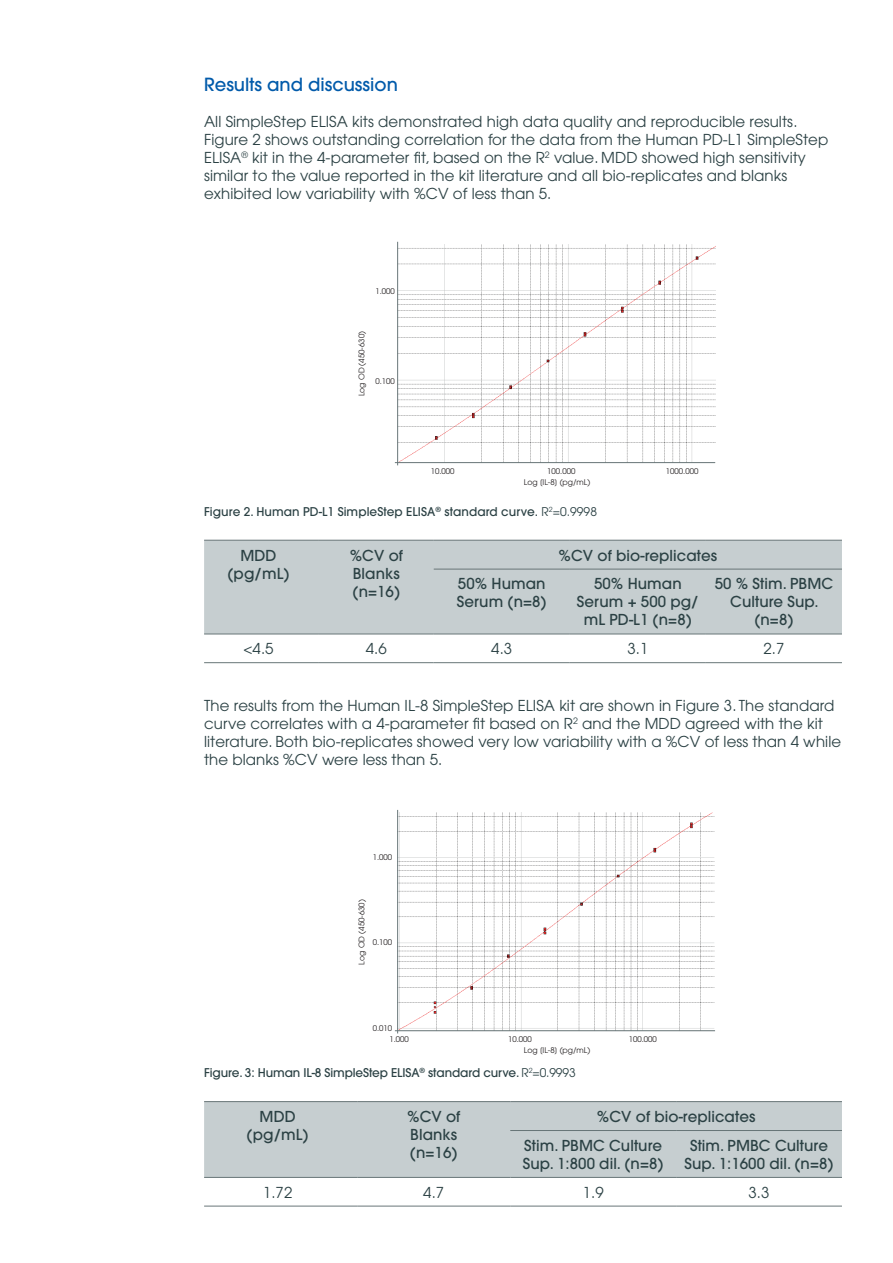
<style>
.page{position:relative;width:893px;height:1263px;background:#fff}
.page>*{position:absolute;margin:0;border:0;box-sizing:border-box;transform-origin:0 0}
.Heading02{font:500 18px "Avant Garde";color:#015aaa}
.Heading04{font:15px/18px "Avant Garde";letter-spacing:.005em;color:#2b4144}
.t1{font:500 15px/18px "Avant Garde";letter-spacing:.005em;color:#2b4144;text-align:center}
.t2{font:500 12px "Avant Garde";color:#2b4144}
.t3{font:7.8px "Avant Garde";color:#231f20}
.s1{font-weight:400}
</style>
<div class="page">
<img style="left:398px;top:245px;width:317px;height:217px">
<hr style="left:397px;top:242px;width:1px;height:223px;background:#697779">
<hr style="left:395px;top:462px;width:320px;height:1px;background:#697779">
<div style="left:204px;top:541px;width:638px;height:93px;background:#c6ced0"></div>
<hr style="left:204px;top:540px;width:115px;height:1px;background:#687678">
<hr style="left:319px;top:540px;width:115px;height:1px;background:#687678">
<hr style="left:434px;top:540px;width:136px;height:1px;background:#687678">
<hr style="left:570px;top:540px;width:136px;height:1px;background:#687678">
<hr style="left:706px;top:540px;width:136px;height:1px;background:#687678">
<hr style="left:434px;top:569px;width:136px;height:1px;background:#687678">
<hr style="left:570px;top:569px;width:136px;height:1px;background:#687678">
<hr style="left:706px;top:569px;width:136px;height:1px;background:#687678">
<hr style="left:204px;top:634px;width:115px;height:1px;background:#687678">
<hr style="left:319px;top:634px;width:115px;height:1px;background:#687678">
<hr style="left:434px;top:634px;width:136px;height:1px;background:#687678">
<hr style="left:570px;top:634px;width:136px;height:1px;background:#687678">
<hr style="left:706px;top:634px;width:136px;height:1px;background:#687678">
<hr style="left:204px;top:662px;width:115px;height:1px;background:#687678">
<hr style="left:319px;top:662px;width:115px;height:1px;background:#687678">
<hr style="left:434px;top:662px;width:136px;height:1px;background:#687678">
<hr style="left:570px;top:662px;width:136px;height:1px;background:#687678">
<hr style="left:706px;top:662px;width:136px;height:1px;background:#687678">
<img style="left:398px;top:813px;width:317px;height:217px">
<hr style="left:397px;top:810px;width:1px;height:223px;background:#697779">
<hr style="left:395px;top:1030px;width:320px;height:1px;background:#697779">
<div style="left:204px;top:1102px;width:638px;height:75px;background:#c6ced0"></div>
<svg style="left:204px;top:1205px;width:638px;height:1px"></svg>
<hr style="left:204px;top:1101px;width:153px;height:1px;background:#687678">
<hr style="left:357px;top:1101px;width:153px;height:1px;background:#687678">
<hr style="left:510px;top:1101px;width:166px;height:1px;background:#687678">
<hr style="left:676px;top:1101px;width:166px;height:1px;background:#687678">
<hr style="left:510px;top:1130px;width:166px;height:1px;background:#687678">
<hr style="left:676px;top:1130px;width:166px;height:1px;background:#687678">
<hr style="left:204px;top:1177px;width:153px;height:1px;background:#687678">
<hr style="left:357px;top:1177px;width:153px;height:1px;background:#687678">
<hr style="left:510px;top:1177px;width:166px;height:1px;background:#687678">
<hr style="left:676px;top:1177px;width:166px;height:1px;background:#687678">
<hr style="left:204px;top:1206px;width:153px;height:1px;background:#687678">
<hr style="left:357px;top:1206px;width:153px;height:1px;background:#687678">
<hr style="left:510px;top:1206px;width:166px;height:1px;background:#687678">
<hr style="left:676px;top:1206px;width:166px;height:1px;background:#687678">
<p class="Heading02" style="left:204px;top:73px;width:195px">Results and discussion</p>
<p class="Heading04" style="left:204px;top:112px;width:626px">All SimpleStep ELISA kits demonstrated high data quality and reproducible results.<br>Figure 2 shows outstanding correlation for the data from the Human PD-L1 SimpleStep ELISA<sup>®</sup> kit in the 4-parameter fit, based on the R<sup>2</sup> value. MDD showed high sensitivity similar to the value reported in the kit literature and all bio-replicates and blanks exhibited low variability with %CV of less than 5.</p>
<p class="t3" style="left:373px;top:152px;width:21px">0.010</p>
<p class="t3" style="left:524px;top:174px;width:68px">Log [IL-8] (pg/mL)</p>
<p class="t3" style="left:375px;top:287px;width:21px">1.000</p>
<p class="t3" style="left:357px;top:396px;width:67px;rotate:-90deg">Log OD (450-630)</p>
<p class="t3" style="left:375px;top:376px;width:21px">0.100</p>
<p class="t3" style="left:431px;top:466px;width:25px">10.000</p>
<p class="t3" style="left:547px;top:466px;width:30px">100.000</p>
<p class="t3" style="left:666px;top:466px;width:34px">1000.000</p>
<p class="t2" style="left:204px;top:504px;width:394px">Figure 2. Human PD-L1 SimpleStep ELISA<sup>®</sup> standard curve. <span class="s1">R</span><sup>2</sup><span class="s1">=0.9998</span></p>
<p class="t1" style="left:240px;top:546px;width:38px">MDD</p>
<p class="t1" style="left:227px;top:564px;width:64px">(pg/mL)</p>
<p class="t3" style="left:524px;top:477px;width:68px">Log [IL-8] (pg/mL)</p>
<p class="t1" style="left:350px;top:546px;width:55px">%CV of</p>
<p class="t1" style="left:353px;top:564px;width:48px">Blanks</p>
<p class="t1" style="left:353px;top:582px;width:49px">(n=16)</p>
<p class="t1" style="left:558px;top:546px;width:160px">%CV of bio-replicates</p>
<p class="t1" style="left:457px;top:575px;width:91px;text-align:left">50% Human<br>Serum (n=8)</p>
<p class="t1" style="left:577px;top:575px;width:123px">50% Human<br>Serum + 500 pg/ mL PD-L1 (n=8)</p>
<p class="t1" style="left:715px;top:575px;width:120px">50 % Stim. PBMC<br>Culture Sup. (n=8)</p>
<p class="Heading04" style="left:243px;top:640px;width:32px">&lt;4.5</p>
<p class="Heading04" style="left:366px;top:640px;width:22px">4.6</p>
<p class="Heading04" style="left:491px;top:640px;width:22px">4.3</p>
<p class="Heading04" style="left:627px;top:640px;width:22px">3.1</p>
<p class="Heading04" style="left:763px;top:640px;width:22px">2.7</p>
<p class="Heading04" style="left:204px;top:696px;width:639px">The results from the Human IL-8 SimpleStep ELISA kit are shown in Figure 3. The standard curve correlates with a 4-parameter fit based on R<sup>2</sup> and the MDD agreed with the kit literature. Both bio-replicates showed very low variability with a %CV of less than 4 while the blanks %CV were less than 5.</p>
<p class="t3" style="left:373px;top:699px;width:21px">0.010</p>
<p class="t3" style="left:447px;top:732px;width:25px">10.000</p>
<p class="t3" style="left:564px;top:732px;width:30px">100.000</p>
<p class="t3" style="left:682px;top:732px;width:34px">1000.000</p>
<p class="t3" style="left:508px;top:743px;width:100px">Log [IFN gamma] (pg/mL)</p>
<p class="t3" style="left:373px;top:852px;width:21px">1.000</p>
<p class="t3" style="left:357px;top:964px;width:67px;rotate:-90deg">Log OD (450-630)</p>
<p class="t3" style="left:373px;top:938px;width:21px">0.100</p>
<p class="t3" style="left:373px;top:1023px;width:21px">0.010</p>
<p class="t2" style="left:204px;top:1065px;width:373px">Figure. 3: Human IL-8 SimpleStep ELISA<sup>®</sup> standard curve. <span class="s1">R</span><sup>2</sup><span class="s1">=0.9993</span></p>
<p class="t1" style="left:260px;top:1107px;width:38px">MDD</p>
<p class="t1" style="left:247px;top:1125px;width:64px">(pg/mL)</p>
<p class="t3" style="left:389px;top:1034px;width:21px">1.000</p>
<p class="t3" style="left:508px;top:1034px;width:25px">10.000</p>
<p class="t3" style="left:629px;top:1034px;width:30px">100.000</p>
<p class="t3" style="left:524px;top:1045px;width:68px">Log [IL-8] (pg/mL)</p>
<p class="t1" style="left:407px;top:1107px;width:55px">%CV of</p>
<p class="t1" style="left:410px;top:1125px;width:48px">Blanks</p>
<p class="t1" style="left:410px;top:1143px;width:49px">(n=16)</p>
<p class="t1" style="left:597px;top:1107px;width:160px">%CV of bio-replicates</p>
<p class="t1" style="left:523px;top:1136px;width:142px;text-align:left">Stim. PBMC Culture<br>Sup. 1:800 dil. (n=8)</p>
<p class="t1" style="left:684px;top:1136px;width:151px">Stim. PMBC Culture<br>Sup. 1:1600 dil. (n=8)</p>
<p class="Heading04" style="left:263px;top:1183px;width:31px">1.72</p>
<p class="Heading04" style="left:423px;top:1183px;width:22px">4.7</p>
<p class="Heading04" style="left:583px;top:1183px;width:22px">1.9</p>
<p class="Heading04" style="left:749px;top:1183px;width:22px">3.3</p>
</div>
